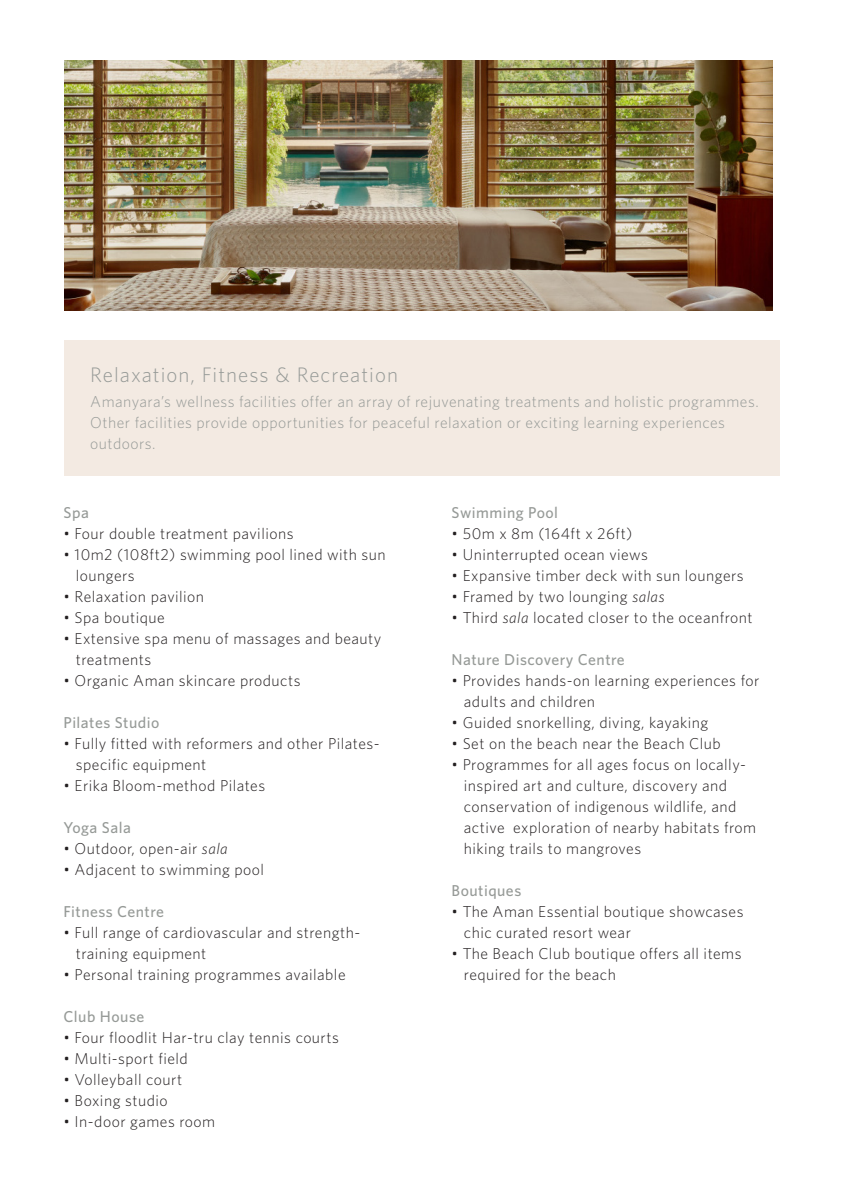
<style>
.page{position:relative;width:844px;height:1191px;background:#fff}
.page>*{position:absolute;margin:0;border:0;box-sizing:border-box;transform-origin:0 0}
.t1{font:300 21px "Whitney";letter-spacing:.05em;color:#969a97}
.t2{font:300 15.75px/21px "Whitney";letter-spacing:.03em;color:#231f20}
.t3{font:300 15.75px/21px "Whitney";letter-spacing:.03em;color:#969a97}
.t4{font:500 15.75px "Whitney";letter-spacing:.03em;color:#969a97}
.s1{font-style:italic}
</style>
<div class="page">
<img style="left:65px;top:60px;width:707px;height:250px">
<div style="left:64px;top:340px;width:716px;height:135px;background:#f3eae2"></div>
<p class="t1" style="left:90px;top:361px;width:309px">Relaxation, Fitness &amp; Recreation</p>
<p class="t3" style="left:90px;top:390px;width:669px">Amanyara’s wellness facilities offer an array of rejuvenating treatments and holistic programmes.<br>Other facilities provide opportunities for peaceful relaxation or exciting learning experiences outdoors.</p>
<p class="t4" style="left:64px;top:501px;width:27px">Spa</p>
<p class="t2" style="left:64px;top:522px;width:231px">• Four double treatment pavilions</p>
<p class="t2" style="left:64px;top:543px;width:324px">• 10m2 (108ft2) swimming pool lined with sun</p>
<p class="t2" style="left:76px;top:564px;width:60px">loungers</p>
<p class="t2" style="left:64px;top:585px;width:142px">• Relaxation pavilion</p>
<p class="t2" style="left:64px;top:606px;width:103px">• Spa boutique</p>
<p class="t2" style="left:64px;top:627px;width:319px">• Extensive spa menu of massages and beauty</p>
<p class="t2" style="left:76px;top:648px;width:77px">treatments</p>
<p class="t2" style="left:64px;top:669px;width:238px">• Organic Aman skincare products</p>
<p class="t4" style="left:64px;top:711px;width:97px">Pilates Studio</p>
<p class="t2" style="left:64px;top:732px;width:317px">• Fully fitted with reformers and other Pilates-</p>
<p class="t2" style="left:76px;top:753px;width:132px">specific equipment</p>
<p class="t2" style="left:64px;top:774px;width:203px">• Erika Bloom-method Pilates</p>
<p class="t4" style="left:64px;top:816px;width:69px">Yoga Sala</p>
<p class="t2" style="left:64px;top:837px;width:166px">• Outdoor, open-air <span class="s1">sala</span></p>
<p class="t2" style="left:64px;top:858px;width:202px">• Adjacent to swimming pool</p>
<p class="t4" style="left:64px;top:900px;width:102px">Fitness Centre</p>
<p class="t2" style="left:64px;top:921px;width:298px">• Full range of cardiovascular and strength-</p>
<p class="t2" style="left:76px;top:942px;width:132px">training equipment</p>
<p class="t2" style="left:64px;top:963px;width:283px">• Personal training programmes available</p>
<p class="t4" style="left:64px;top:1005px;width:82px">Club House</p>
<p class="t2" style="left:64px;top:1026px;width:277px">• Four floodlit Har-tru clay tennis courts</p>
<p class="t2" style="left:64px;top:1047px;width:126px">• Multi-sport field</p>
<p class="t2" style="left:64px;top:1068px;width:120px">• Volleyball court</p>
<p class="t2" style="left:64px;top:1089px;width:106px">• Boxing studio</p>
<p class="t2" style="left:64px;top:1110px;width:153px">• In-door games room</p>
<p class="t4" style="left:451px;top:501px;width:108px">Swimming Pool</p>
<p class="t2" style="left:451px;top:522px;width:182px">• 50m x 8m (164ft x 26ft)</p>
<p class="t2" style="left:451px;top:543px;width:198px">• Uninterrupted ocean views</p>
<p class="t2" style="left:451px;top:564px;width:293px">• Expansive timber deck with sun loungers</p>
<p class="t2" style="left:451px;top:585px;width:214px">• Framed by two lounging <span class="s1">salas</span></p>
<p class="t2" style="left:451px;top:606px;width:302px">• Third <span class="s1">sala</span> located closer to the oceanfront</p>
<p class="t4" style="left:451px;top:648px;width:175px">Nature Discovery Centre</p>
<p class="t2" style="left:451px;top:669px;width:309px">• Provides hands-on learning experiences for</p>
<p class="t2" style="left:464px;top:690px;width:133px">adults and children</p>
<p class="t2" style="left:451px;top:711px;width:258px">• Guided snorkelling, diving, kayaking</p>
<p class="t2" style="left:451px;top:732px;width:270px">• Set on the beach near the Beach Club</p>
<p class="t2" style="left:451px;top:753px;width:296px">• Programmes for all ages focus on locally-</p>
<p class="t2" style="left:464px;top:774px;width:265px">inspired art and culture, discovery and</p>
<p class="t2" style="left:464px;top:795px;width:274px">conservation of indigenous wildlife, and</p>
<p class="t2" style="left:464px;top:816px;width:294px">active exploration of nearby habitats from</p>
<p class="t2" style="left:464px;top:837px;width:179px">hiking trails to mangroves</p>
<p class="t4" style="left:451px;top:879px;width:71px">Boutiques</p>
<p class="t2" style="left:464px;top:900px;width:281px;text-indent:-12px">• The Aman Essential boutique showcases chic curated resort wear</p>
<p class="t2" style="left:451px;top:942px;width:291px">• The Beach Club boutique offers all items</p>
<p class="t2" style="left:464px;top:963px;width:153px">required for the beach</p>
</div>
